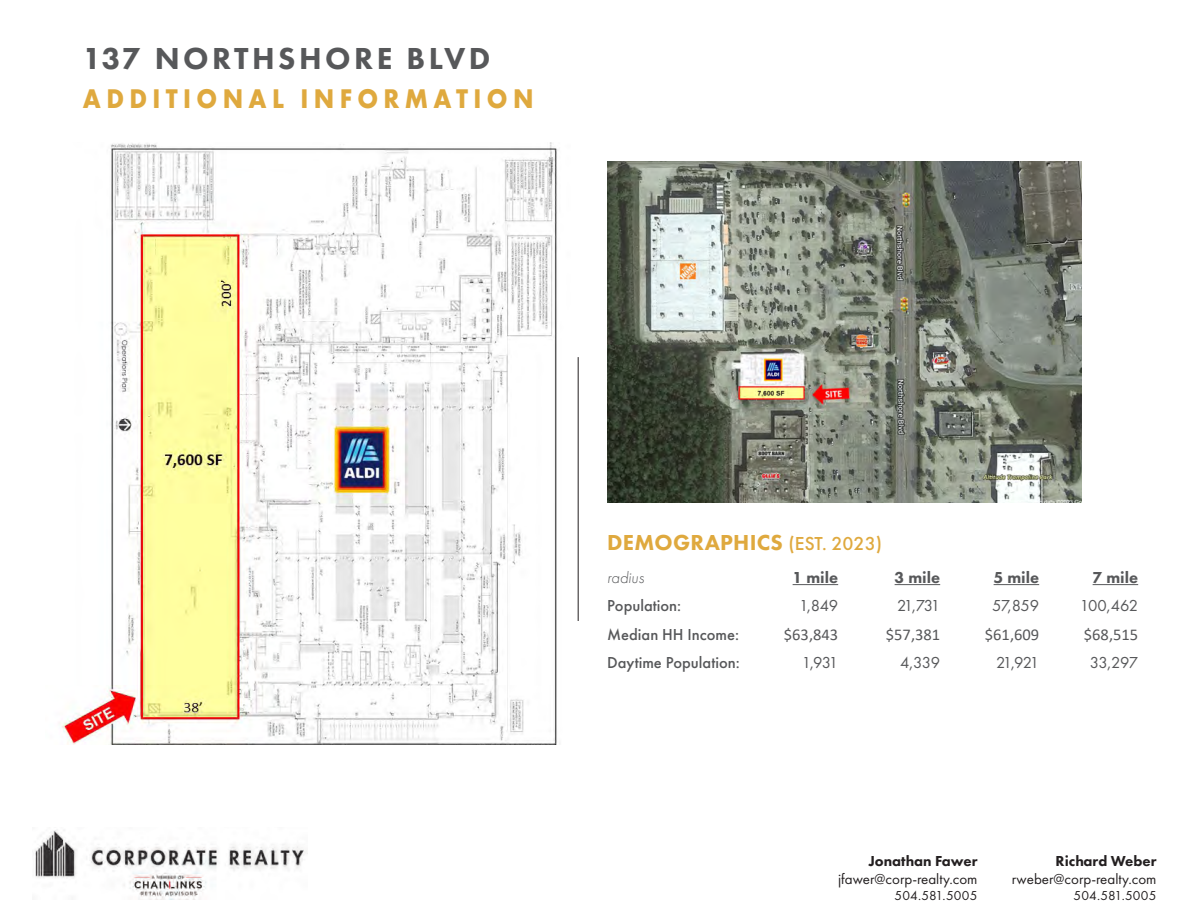
<style>
.page{position:relative;width:1188px;height:918px;background:#fff}
.page>*{position:absolute;margin:0;border:0;box-sizing:border-box;transform-origin:0 0}
.t1{font:800 31.5px "Futura PT";letter-spacing:.11em;color:#57585a}
.Page_subheading{font:700 28.05px "Futura PT";letter-spacing:.21em;color:#dfa93e;scale:.91 1}
.t2{font:800 22.5px "Futura PT";letter-spacing:.01em;color:#dfa93e}
.t3{font:16.5px "Futura PT";letter-spacing:-.035em;color:#57585a}
.t4{font:500 16.5px "Futura PT";color:#57585a}
.t5{font:16.5px "Calibri";color:#57585a}
.t6{font:800 16.5px "Futura PT";color:#57585a}
.t7{font:italic 300 16.5px "Futura PT";color:#57585a}
.t8{font:15px "Futura PT";color:#231f20}
.t9{font:800 15px "Futura PT";color:#231f20}
.t10{font:13.5px "Futura PT";letter-spacing:.02em;color:#231f20}
.s1{font-weight:500;font-size:19.5px}
</style>
<div class="page">
<img style="left:35px;top:830px;width:273px;height:70px">
<img style="left:62px;top:142px;width:496px;height:602px">
<hr style="left:793px;top:584px;width:45px;height:1px;background:#57585a">
<hr style="left:895px;top:584px;width:45px;height:1px;background:#57585a">
<hr style="left:994px;top:584px;width:45px;height:1px;background:#57585a">
<hr style="left:1093px;top:584px;width:45px;height:1px;background:#57585a">
<hr style="left:578px;top:357px;width:1px;height:264px;background:#231f20">
<img style="left:607px;top:162px;width:475px;height:341px">
<p class="t1" style="left:83px;top:39px;width:409px">137 NORTHSHORE BLVD</p>
<p class="Page_subheading" style="left:83px;top:81px;width:497px">ADDITIONAL INFORMATION</p>
<p class="t2" style="left:607px;top:528px;width:276px">DEMOGRAPHICS <span class="s1">(EST. 2023)</span></p>
<p class="t7" style="left:607px;top:568px;width:38px">radius</p>
<p class="t6" style="left:793px;top:567px;width:47px">1 mile</p>
<p class="t6" style="left:895px;top:567px;width:47px">3 mile</p>
<p class="t6" style="left:994px;top:567px;width:47px">5 mile</p>
<p class="t6" style="left:1093px;top:567px;width:47px">7 mile</p>
<p class="t4" style="left:607px;top:596px;width:76px">Population:</p>
<p class="t3" style="left:799px;top:596px;width:41px">1,849</p>
<p class="t3" style="left:897px;top:596px;width:45px">21,731</p>
<p class="t3" style="left:992px;top:596px;width:49px">57,859</p>
<p class="t3" style="left:1080px;top:596px;width:60px">100,462</p>
<p class="t4" style="left:607px;top:625px;width:133px">Median HH Income:</p>
<p class="t5" style="left:784px;top:623px;width:56px">$63,843</p>
<p class="t5" style="left:886px;top:623px;width:56px">$57,381</p>
<p class="t5" style="left:985px;top:623px;width:56px">$61,609</p>
<p class="t5" style="left:1084px;top:623px;width:56px">$68,515</p>
<p class="t4" style="left:607px;top:653px;width:134px">Daytime Population:</p>
<p class="t3" style="left:802px;top:653px;width:38px">1,931</p>
<p class="t3" style="left:900px;top:653px;width:42px">4,339</p>
<p class="t3" style="left:996px;top:653px;width:45px">21,921</p>
<p class="t3" style="left:1090px;top:653px;width:50px">33,297</p>
<p class="t9" style="left:869px;top:851px;width:110px">Jonathan Fawer</p>
<p class="t8" style="left:838px;top:870px;width:141px">jfawer@corp-realty.com</p>
<p class="t10" style="left:895px;top:887px;width:84px">504.581.5005</p>
<p class="t9" style="left:1056px;top:851px;width:102px">Richard Weber</p>
<p class="t8" style="left:1012px;top:870px;width:146px">rweber@corp-realty.com</p>
<p class="t10" style="left:1074px;top:887px;width:84px">504.581.5005</p>
</div>
